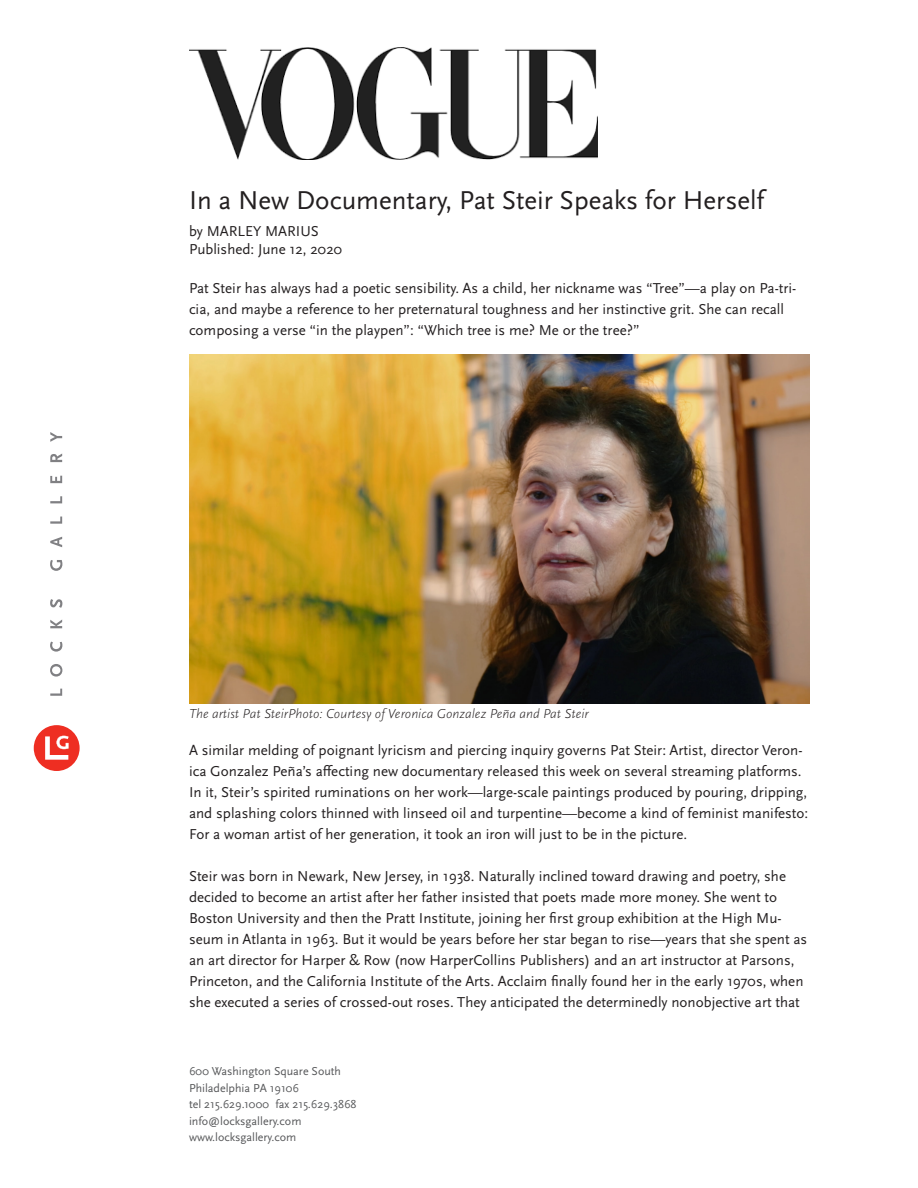
<style>
.page{position:relative;width:918px;height:1188px;background:#fff}
.page>*{position:absolute;margin:0;border:0;box-sizing:border-box;transform-origin:0 0}
.t1{font:27px "Scala Sans Pro";color:#231f20}
.t2{font:15px/21px "Scala Sans Pro";color:#231f20}
.t3{font:italic 300 13.5px "Scala Sans Pro";color:#231f20}
.t4{font:12px/16.5px "Scala Sans Pro";color:#57585a}
</style>
<div class="page">
<div style="left:34px;top:725px;width:46px;height:46px;background:#ee2e22;border-radius:50%"></div>
<svg style="left:45px;top:736px;width:24px;height:24px"></svg>
<svg style="left:50px;top:689px;width:12px;height:7px"></svg>
<svg style="left:50px;top:664px;width:12px;height:13px"></svg>
<svg style="left:50px;top:642px;width:12px;height:10px"></svg>
<svg style="left:50px;top:620px;width:12px;height:8px"></svg>
<svg style="left:50px;top:599px;width:12px;height:9px"></svg>
<svg style="left:50px;top:560px;width:12px;height:11px"></svg>
<svg style="left:50px;top:537px;width:12px;height:10px"></svg>
<svg style="left:50px;top:517px;width:12px;height:7px"></svg>
<svg style="left:50px;top:496px;width:12px;height:7px"></svg>
<svg style="left:50px;top:476px;width:12px;height:7px"></svg>
<svg style="left:50px;top:454px;width:12px;height:8px"></svg>
<svg style="left:50px;top:432px;width:12px;height:10px"></svg>
<img style="left:189px;top:47px;width:408px;height:113px">
<img style="left:189px;top:354px;width:621px;height:350px">
<p class="t1" style="left:189px;top:185px;width:577px">In a New Documentary, Pat Steir Speaks for Herself</p>
<p class="t2" style="left:189px;top:220px;width:131px">by MARLEY MARIUS</p>
<p class="t2" style="left:189px;top:238px;width:155px">Published: June 12, 2020</p>
<p class="t2" style="left:189px;top:277px;width:609px">Pat Steir has always had a poetic sensibility. As a child, her nickname was “Tree”—a play on Pa-tri&shy;cia, and maybe a reference to her preternatural toughness and her instinctive grit. She can recall composing a verse “in the playpen”: “Which tree is me? Me or the tree?”</p>
<p class="t3" style="left:189px;top:706px;width:401px">The artist Pat SteirPhoto: Courtesy of Veronica Gonzalez Peña and Pat Steir</p>
<p class="t2" style="left:189px;top:739px;width:621px">A similar melding of poignant lyricism and piercing inquiry governs Pat Steir: Artist, director Veron&shy;ica Gonzalez Peña’s affecting new documentary released this week on several streaming platforms.<br>In it, Steir’s spirited ruminations on her work—large-scale paintings produced by pouring, dripping, and splashing colors thinned with linseed oil and turpentine—become a kind of feminist manifesto:<br>For a woman artist of her generation, it took an iron will just to be in the picture.</p>
<p class="t2" style="left:189px;top:865px;width:620px">Steir was born in Newark, New Jersey, in 1938. Naturally inclined toward drawing and poetry, she decided to become an artist after her father insisted that poets made more money. She went to Boston University and then the Pratt Institute, joining her first group exhibition at the High Mu&shy;seum in Atlanta in 1963. But it would be years before her star began to rise—years that she spent as an art director for Harper &amp; Row (now HarperCollins Publishers) and an art instructor at Parsons, Princeton, and the California Institute of the Arts. Acclaim finally found her in the early 1970s, when she executed a series of crossed-out roses. They anticipated the determinedly nonobjective art that</p>
<p class="t4" style="left:189px;top:1063px;width:169px">600 Washington Square South<br>Philadelphia PA 19106<br>tel 215.629.1000 fax 215.629.3868 info@locksgallery.com www.locksgallery.com</p>
</div>
